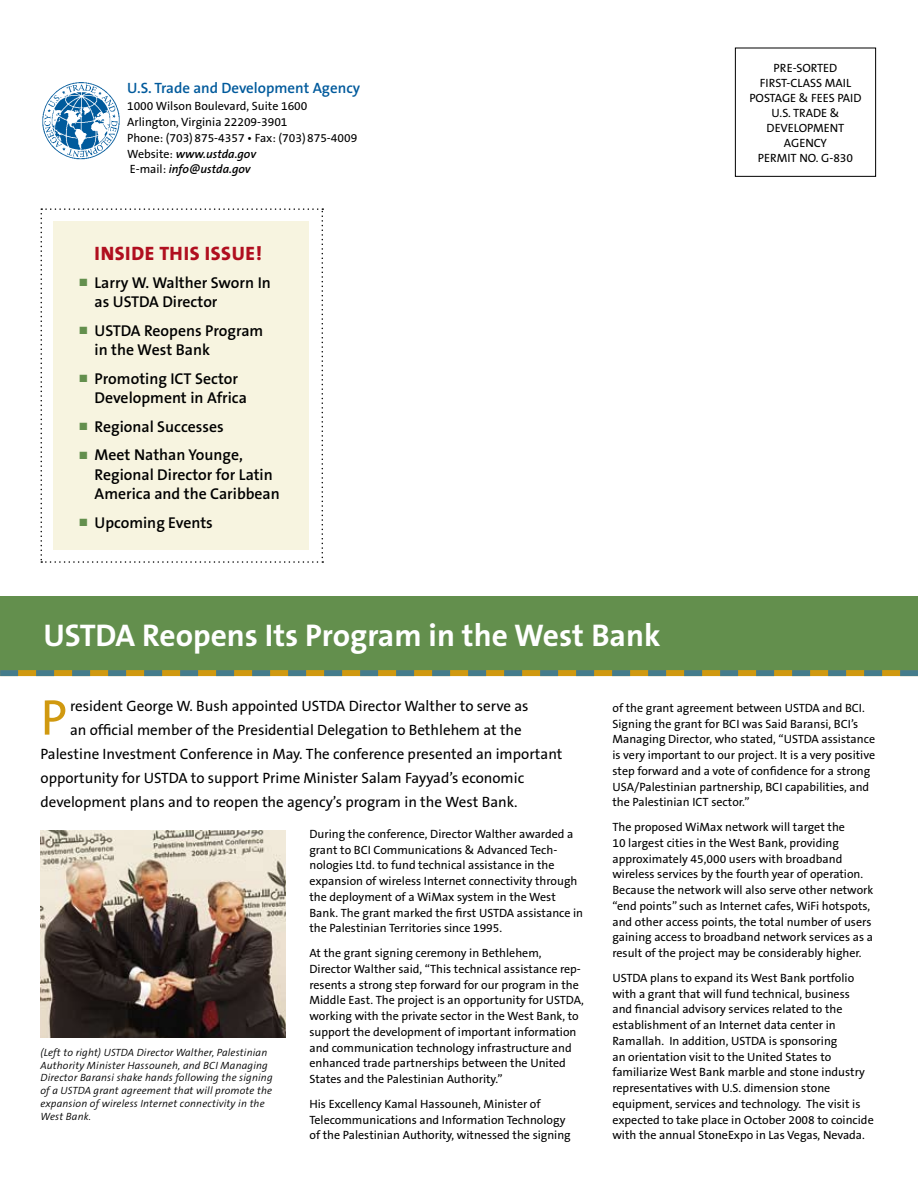
<style>
.page{position:relative;width:918px;height:1188px;background:#fff}
.page>*{position:absolute;margin:0;border:0;box-sizing:border-box;transform-origin:0 0}
.t1{font:50.55px "The Sans B5 Plain";color:#d09910}
.t2{font:700 31.5px "The Sans B7";color:#fff}
.t3{font:800 19.5px "The Sans B8";letter-spacing:.03em;color:#b00f1f}
.t4{font:600 15.75px/19.5px "The Sans B6";color:#000}
.t5{font:15px "The Sans B5 Plain";color:#000}
.t6{font:600 15px "The Sans B6";color:#005a9c}
.t7{font:12px/15.8px "The Sans B5 Plain";color:#000}
.t8{font:italic 600 12px/15.8px "The Sans B6";color:#000}
.t9{font:italic 300 10.5px/12.8px "The Sans B4";letter-spacing:.015em;color:#000}
.s1{font-family:"The Sans B5 Plain";font-weight:400;font-style:normal}
.s2{color:#638f4d}
</style>
<div class="page">
<div style="left:0;top:596px;width:918px;height:77px;background:#638f4d"></div>
<svg style="left:0;top:670px;width:918px;height:6px;background:#898a4e"></svg>
<svg style="left:40px;top:208px;width:283px;height:355px"></svg>
<div style="left:53px;top:222px;width:255px;height:328px;background:#f7f4e0"></div>
<img style="left:42px;top:82px;width:78px;height:78px">
<div style="left:735px;top:48px;width:141px;height:129px;border:1px solid #000"></div>
<img style="left:40px;top:830px;width:245px;height:207px">
<p class="t6" style="left:127px;top:80px;width:235px">U.S. Trade and Development Agency</p>
<p class="t7" style="left:127px;top:99px;width:232px">1000 Wilson Boulevard, Suite 1600<br>Arlington, Virginia 22209-3901<br>Phone: (703)875-4357 • Fax: (703)875-4009</p>
<p class="t8" style="left:127px;top:146px;width:130px"><span class="s1">Website:</span> www.ustda.gov<br><span class="s1">E-mail:</span> info@ustda.gov</p>
<h3 class="t3" style="left:94px;top:243px;width:169px">INSIDE THIS ISSUE!</h3>
<h3 class="t4" style="left:95px;top:273px;width:178px;text-indent:-15px"><span class="s2">■</span> Larry W. Walther Sworn In as USTDA Director</h3>
<h3 class="t4" style="left:95px;top:321px;width:170px;text-indent:-15px"><span class="s2">■</span> USTDA Reopens Program in the West Bank</h3>
<h3 class="t4" style="left:95px;top:369px;width:154px;text-indent:-15px"><span class="s2">■</span> Promoting ICT Sector<br>Development in Africa</h3>
<h3 class="t4" style="left:80px;top:417px;width:146px"><span class="s2">■</span> Regional Successes</h3>
<h3 class="t4" style="left:95px;top:445px;width:187px;text-indent:-15px"><span class="s2">■</span> Meet Nathan Younge,<br>Regional Director for Latin<br>America and the Caribbean</h3>
<h3 class="t4" style="left:80px;top:513px;width:135px"><span class="s2">■</span> Upcoming Events</h3>
<h2 class="t2" style="left:44px;top:619px;width:619px">USTDA Reopens Its Program in the West Bank</h2>
<p class="t7" style="left:749px;top:60px;width:114px;line-height:15px;text-align:center">PRE-SORTED<br>FIRST-CLASS MAIL<br>POSTAGE &amp; FEES PAID<br>U.S. TRADE &amp;<br>DEVELOPMENT<br>AGENCY<br>PERMIT NO. G-830</p>
<h1 class="t1" style="left:40px;top:690px;width:28px">P</h1>
<p class="t5" style="left:70px;top:698px;width:460px">resident George W. Bush appointed USTDA Director Walther to serve as</p>
<p class="t5" style="left:70px;top:722px;width:453px">an official member of the Presidential Delegation to Bethlehem at the</p>
<p class="t5" style="left:41px;top:746px;width:523px">Palestine Investment Conference in May. The conference presented an important</p>
<p class="t5" style="left:41px;top:770px;width:485px">opportunity for USTDA to support Prime Minister Salam Fayyad’s economic</p>
<p class="t5" style="left:41px;top:794px;width:479px">development plans and to reopen the agency’s program in the West Bank.</p>
<p class="t9" style="left:40px;top:1046px;width:234px">(Left to right) USTDA Director Walther, Palestinian Authority Minister Hassouneh, and BCI Managing Director Baransi shake hands following the signing of a USTDA grant agreement that will promote the expansion of wireless Internet connectivity in the West Bank.</p>
<p class="t7" style="left:309px;top:826px;width:275px">During the conference, Director Walther awarded a grant to BCI Communications &amp; Advanced Tech&shy;nologies Ltd. to fund technical assistance in the expansion of wireless Internet connectivity through the deployment of a WiMax system in the West Bank. The grant marked the first USTDA assistance in the Palestinian Territories since 1995.</p>
<p class="t7" style="left:309px;top:946px;width:276px">At the grant signing ceremony in Bethlehem, Director Walther said, “This technical assistance rep&shy;resents a strong step forward for our program in the Middle East. The project is an opportunity for USTDA, working with the private sector in the West Bank, to support the development of important information and communication technology infrastructure and enhanced trade partnerships between the United States and the Palestinian Authority.”</p>
<p class="t7" style="left:309px;top:1096px;width:263px">His Excellency Kamal Hassouneh, Minister of<br>Telecommunications and Information Technology of the Palestinian Authority, witnessed the signing</p>
<p class="t7" style="left:612px;top:700px;width:264px">of the grant agreement between USTDA and BCI.<br>Signing the grant for BCI was Said Baransi, BCI’s Managing Director, who stated, “USTDA assistance is very important to our project. It is a very positive step forward and a vote of confidence for a strong USA/Palestinian partnership, BCI capabilities, and the Palestinian ICT sector.”</p>
<p class="t7" style="left:612px;top:820px;width:262px">The proposed WiMax network will target the<br>10 largest cities in the West Bank, providing approximately 45,000 users with broadband wireless services by the fourth year of operation.<br>Because the network will also serve other network “end points” such as Internet cafes, WiFi hotspots, and other access points, the total number of users gaining access to broadband network services as a result of the project may be considerably higher.</p>
<p class="t7" style="left:612px;top:970px;width:263px">USTDA plans to expand its West Bank portfolio with a grant that will fund technical, business<br>and financial advisory services related to the establishment of an Internet data center in Ramallah. In addition, USTDA is sponsoring<br>an orientation visit to the United States to familiarize West Bank marble and stone industry representatives with U.S. dimension stone equipment, services and technology. The visit is expected to take place in October 2008 to coincide with the annual StoneExpo in Las Vegas, Nevada.</p>
</div>
